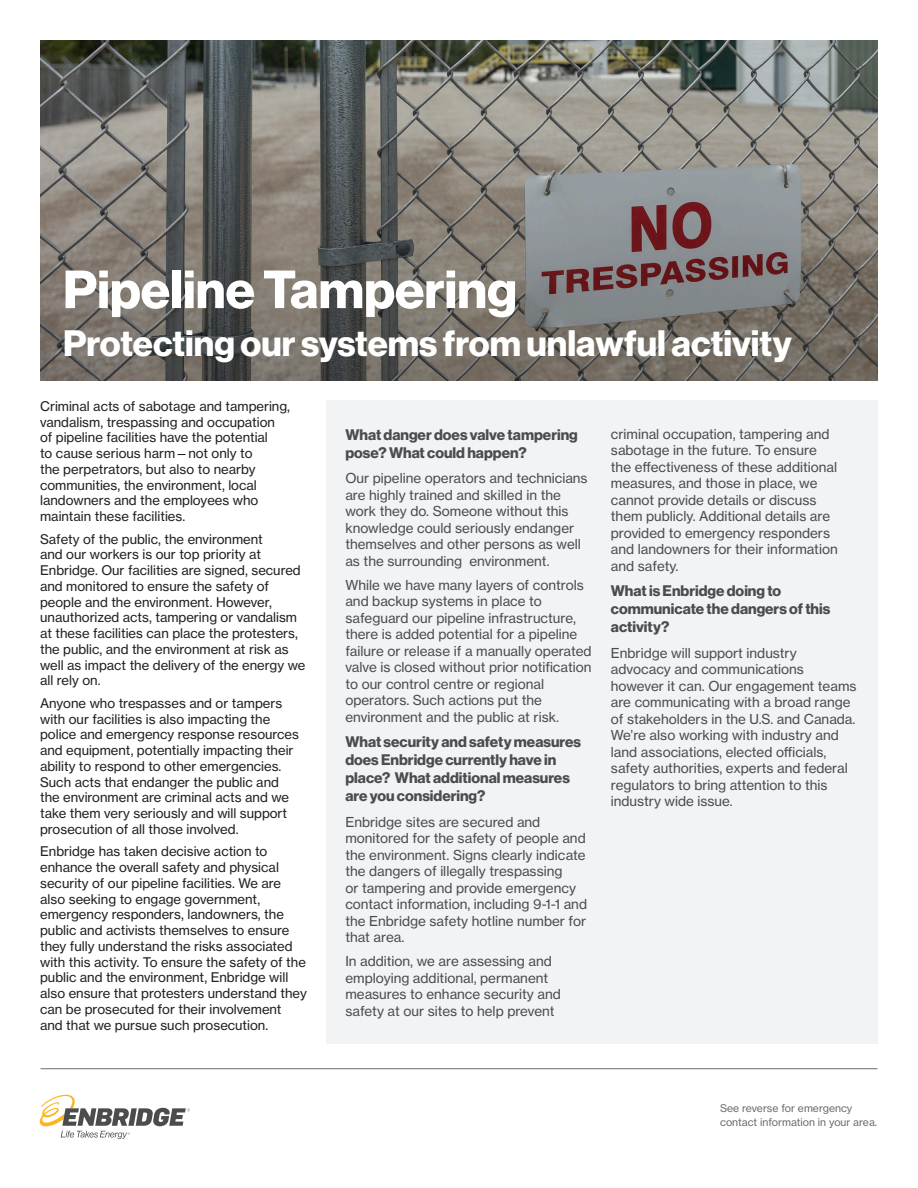
<style>
.page{position:relative;width:918px;height:1188px;background:#fff}
.page>*{position:absolute;margin:0;border:0;box-sizing:border-box;transform-origin:0 0}
.t1{font:52.5px "N Haas Grotesk DS Std 75 Bd";color:#fff}
.t2{font:36px "N Haas Grotesk DS Std 75 Bd";color:#fff}
.Head_10_12{font:15px/18px "N Haas Grotesk DS Std 75 Bd";color:#4b4c4d}
.Body_9_11{font:13.5px/16.5px "N Haas Grotesk TX Pro 55 Rg";color:#4b4c4d}
.t3{font:13.2px/15.8px "N Haas Grotesk TX Pro 55 Rg";color:#231f20}
.t4{font:10.5px/13.5px "N Haas Grotesk TX Pro 55 Rg";color:#6c6d70}
</style>
<div class="page">
<img style="left:40px;top:40px;width:838px;height:341px">
<hr style="left:40px;top:1068px;width:838px;height:1px;background:#6c6d70">
<svg style="left:40px;top:1095px;width:150px;height:44px"></svg>
<div style="left:326px;top:400px;width:552px;height:644px;background:#f2f3f4"></div>
<p class="t1" style="left:63px;top:259px;width:456px">Pipeline Tampering</p>
<p class="t2" style="left:63px;top:322px;width:730px">Protecting our systems from unlawful activity</p>
<p class="t3" style="left:40px;top:398px;width:252px">Criminal acts of sabotage and tampering, vandalism, trespassing and occupation of pipeline facilities have the potential<br>to cause serious harm—not only to<br>the perpetrators, but also to nearby communities, the environment, local landowners and the employees who maintain these facilities.</p>
<p class="t3" style="left:40px;top:531px;width:267px">Safety of the public, the environment<br>and our workers is our top priority at Enbridge. Our facilities are signed, secured and monitored to ensure the safety of people and the environment. However, unauthorized acts, tampering or vandalism at these facilities can place the protesters, the public, and the environment at risk as well as impact the delivery of the energy we all rely on.</p>
<p class="t3" style="left:40px;top:695px;width:260px">Anyone who trespasses and or tampers with our facilities is also impacting the police and emergency response resources and equipment, potentially impacting their ability to respond to other emergencies.<br>Such acts that endanger the public and the environment are criminal acts and we take them very seriously and will support prosecution of all those involved.</p>
<p class="t3" style="left:40px;top:844px;width:268px">Enbridge has taken decisive action to enhance the overall safety and physical security of our pipeline facilities. We are also seeking to engage government, emergency responders, landowners, the public and activists themselves to ensure they fully understand the risks associated with this activity. To ensure the safety of the public and the environment, Enbridge will also ensure that protesters understand they can be prosecuted for their involvement and that we pursue such prosecution.</p>
<p class="Head_10_12" style="left:345px;top:425px;width:234px">What danger does valve tampering pose? What could happen?</p>
<p class="Body_9_11" style="left:345px;top:470px;width:244px">Our pipeline operators and technicians are highly trained and skilled in the work they do. Someone without this knowledge could seriously endanger themselves and other persons as well as the surrounding environment.</p>
<p class="Body_9_11" style="left:345px;top:576px;width:248px">While we have many layers of controls and backup systems in place to safeguard our pipeline infrastructure, there is added potential for a pipeline failure or release if a manually operated valve is closed without prior notification to our control centre or regional operators. Such actions put the environment and the public at risk.</p>
<p class="Head_10_12" style="left:345px;top:733px;width:237px">What security and safety measures does Enbridge currently have in place? What additional measures are you considering?</p>
<p class="Body_9_11" style="left:345px;top:813px;width:243px">Enbridge sites are secured and monitored for the safety of people and the environment. Signs clearly indicate the dangers of illegally trespassing<br>or tampering and provide emergency contact information, including 9-1-1 and the Enbridge safety hotline number for that area.</p>
<p class="Body_9_11" style="left:345px;top:953px;width:217px">In addition, we are assessing and employing additional, permanent measures to enhance security and safety at our sites to help prevent</p>
<p class="Body_9_11" style="left:611px;top:425px;width:228px">criminal occupation, tampering and sabotage in the future. To ensure the effectiveness of these additional measures, and those in place, we cannot provide details or discuss them publicly. Additional details are provided to emergency responders and landowners for their information and safety.</p>
<p class="Head_10_12" style="left:611px;top:582px;width:221px">What is Enbridge doing to communicate the dangers of this activity?</p>
<p class="Body_9_11" style="left:611px;top:644px;width:247px">Enbridge will support industry advocacy and communications however it can. Our engagement teams are communicating with a broad range of stakeholders in the U.S. and Canada.<br>We’re also working with industry and land associations, elected officials, safety authorities, experts and federal regulators to bring attention to this industry wide issue.</p>
<p class="t4" style="left:720px;top:1102px;width:159px">See reverse for emergency contact information in your area.</p>
</div>
